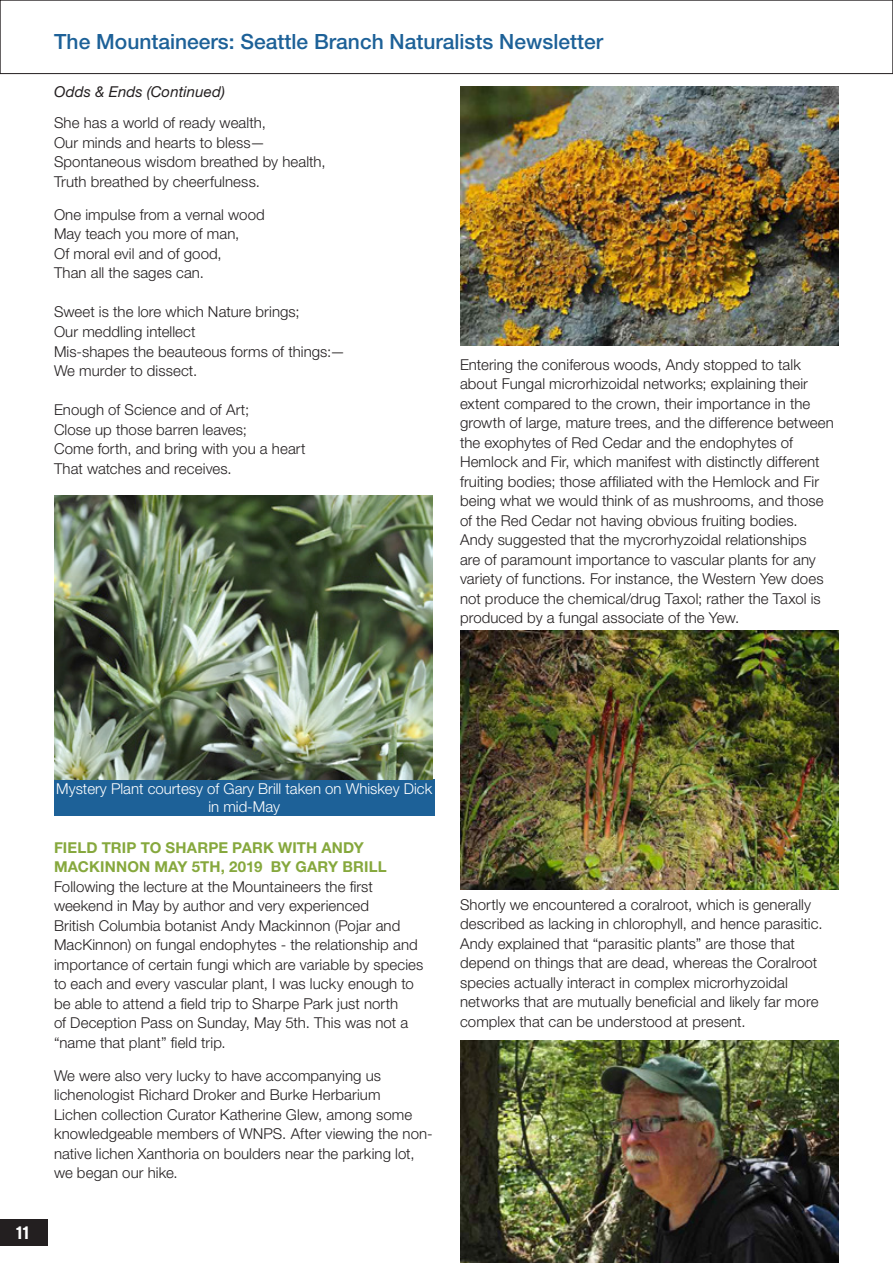
<style>
.page{position:relative;width:893px;height:1263px;background:#fff}
.page>*{position:absolute;margin:0;border:0;box-sizing:border-box;transform-origin:0 0}
.t1{font:500 21px "Helvetica Neue LT Std";color:#1d6198}
.t2{font:700 18px "Interstate";color:#fff}
.Body{font:300 15px/19.5px "Helvetica Neue LT Std";letter-spacing:.005em;color:#231f20}
.Head_3{font:700 15px/19.5px "Helvetica Neue LT Std";letter-spacing:.01em;color:#86a83d}
.White_Caption{font:300 15px/18px "Helvetica Neue LT Std";color:#fff;text-align:center}
.Body-2{font:italic 15px "Helvetica Neue LT Std";letter-spacing:.01em;color:#231f20}
</style>
<div class="page">
<div style="left:0;top:0;width:893px;height:74px;background:#fff;border:1px solid #231f20"></div>
<div style="left:0;top:1219px;width:47px;height:26px;background:#231f20"></div>
<div style="left:54px;top:780px;width:380px;height:36px;background:#1d6198"></div>
<img style="left:54px;top:496px;width:379px;height:284px">
<img style="left:460px;top:86px;width:379px;height:259px">
<img style="left:460px;top:630px;width:379px;height:259px">
<img style="left:460px;top:1041px;width:379px;height:222px">
<h1 class="t1" style="left:54px;top:29px;width:550px">The Mountaineers: Seattle Branch Naturalists Newsletter</h1>
<p class="Body-2" style="left:54px;top:83px;width:172px">Odds &amp; Ends (Continued)</p>
<p class="Body" style="left:54px;top:113px;width:213px">She has a world of ready wealth,</p>
<p class="Body" style="left:54px;top:133px;width:213px">Our minds and hearts to bless—</p>
<p class="Body" style="left:54px;top:152px;width:273px">Spontaneous wisdom breathed by health,</p>
<p class="Body" style="left:54px;top:172px;width:207px">Truth breathed by cheerfulness.</p>
<p class="Body" style="left:54px;top:205px;width:212px">One impulse from a vernal wood</p>
<p class="Body" style="left:54px;top:224px;width:187px">May teach you more of man,</p>
<p class="Body" style="left:54px;top:244px;width:169px">Of moral evil and of good,</p>
<p class="Body" style="left:54px;top:263px;width:151px">Than all the sages can.</p>
<p class="Body" style="left:54px;top:302px;width:247px">Sweet is the lore which Nature brings;</p>
<p class="Body" style="left:54px;top:322px;width:143px">Our meddling intellect</p>
<p class="Body" style="left:54px;top:341px;width:293px">Mis-shapes the beauteous forms of things:—</p>
<p class="Body" style="left:54px;top:361px;width:145px">We murder to dissect.</p>
<p class="Body" style="left:54px;top:400px;width:197px">Enough of Science and of Art;</p>
<p class="Body" style="left:54px;top:419px;width:194px">Close up those barren leaves;</p>
<p class="Body" style="left:54px;top:439px;width:253px">Come forth, and bring with you a heart</p>
<p class="Body" style="left:54px;top:458px;width:179px">That watches and receives.</p>
<p class="Body" style="left:460px;top:354px;width:375px">Entering the coniferous woods, Andy stopped to talk about Fungal microrhizoidal networks; explaining their extent compared to the crown, their importance in the growth of large, mature trees, and the difference between the exophytes of Red Cedar and the endophytes of Hemlock and Fir, which manifest with distinctly different fruiting bodies; those affiliated with the Hemlock and Fir being what we would think of as mushrooms, and those of the Red Cedar not having obvious fruiting bodies.<br>Andy suggested that the mycrorhyzoidal relationships<br>are of paramount importance to vascular plants for any variety of functions. For instance, the Western Yew does not produce the chemical/drug Taxol; rather the Taxol is produced by a fungal associate of the Yew.</p>
<p class="t2" style="left:16px;top:1222px;width:15px">11</p>
<p class="White_Caption" style="left:56px;top:779px;width:377px">Mystery Plant courtesy of Gary Brill taken on Whiskey Dick in mid-May</p>
<p class="Head_3" style="left:54px;top:837px;width:334px">FIELD TRIP TO SHARPE PARK WITH ANDY<br>MACKINNON MAY 5TH, 2019 BY GARY BRILL</p>
<p class="Body" style="left:54px;top:876px;width:371px">Following the lecture at the Mountaineers the first weekend in May by author and very experienced<br>British Columbia botanist Andy Mackinnon (Pojar and MacKinnon) on fungal endophytes - the relationship and importance of certain fungi which are variable by species to each and every vascular plant, I was lucky enough to be able to attend a field trip to Sharpe Park just north<br>of Deception Pass on Sunday, May 5th. This was not a “name that plant” field trip.</p>
<p class="Body" style="left:54px;top:1065px;width:380px">We were also very lucky to have accompanying us lichenologist Richard Droker and Burke Herbarium<br>Lichen collection Curator Katherine Glew, among some knowledgeable members of WNPS. After viewing the non&shy;native lichen Xanthoria on boulders near the parking lot, we began our hike.</p>
<p class="Body" style="left:460px;top:894px;width:364px">Shortly we encountered a coralroot, which is generally described as lacking in chlorophyll, and hence parasitic.<br>Andy explained that “parasitic plants” are those that depend on things that are dead, whereas the Coralroot species actually interact in complex microrhyzoidal networks that are mutually beneficial and likely far more complex that can be understood at present.</p>
</div>
